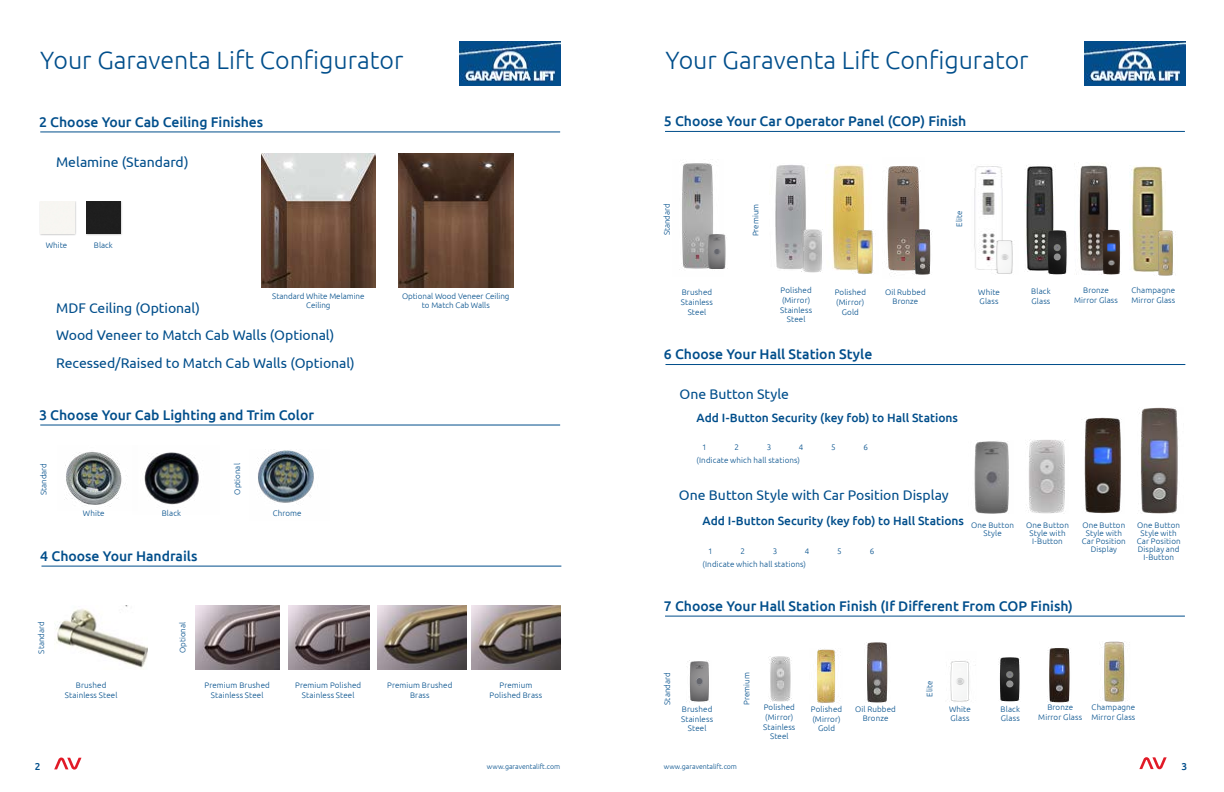
<style>
.page{position:relative;width:1224px;height:792px;background:#fff}
.page>*{position:absolute;margin:0;border:0;box-sizing:border-box;transform-origin:0 0}
.t1{font:300 25px "Ubuntu";color:#004e8b}
.t2{font:500 14px "Ubuntu";color:#004e8b}
.t3{font:14px/27.5px "Ubuntu";color:#004e8b}
.t4{font:500 12px "Ubuntu";color:#004e8b}
.t5{font:500 10px "Ubuntu";color:#004e8b}
.t6{font:300 8px/9.6px "Ubuntu";letter-spacing:.015em;color:#004e8b;text-align:center}
.t7{font:300 7px "Ubuntu";color:#004e8b}
</style>
<div class="page">
<svg style="left:1139px;top:757px;width:28px;height:12px"></svg>
<svg style="left:54px;top:758px;width:28px;height:12px"></svg>
<img style="left:1085px;top:41px;width:101px;height:44px">
<img style="left:459px;top:41px;width:102px;height:44px">
<hr style="left:40px;top:131px;width:520px;height:1px;background:#004e8b">
<div style="left:40px;top:201px;width:37px;height:35px;background:#000;opacity:.27"></div>
<img style="left:40px;top:201px;width:34px;height:32px">
<div style="left:86px;top:201px;width:37px;height:35px;background:#000;opacity:.27"></div>
<img style="left:86px;top:201px;width:34px;height:32px">
<img style="left:261px;top:153px;width:115px;height:134px">
<img style="left:398px;top:154px;width:115px;height:134px">
<hr style="left:40px;top:425px;width:520px;height:1px;background:#004e8b">
<img style="left:64px;top:452px;width:58px;height:55px">
<img style="left:144px;top:452px;width:55px;height:53px">
<img style="left:258px;top:450px;width:56px;height:54px">
<hr style="left:41px;top:566px;width:520px;height:1px;background:#004e8b">
<img style="left:56px;top:606px;width:92px;height:62px">
<img style="left:195px;top:606px;width:84px;height:63px">
<img style="left:289px;top:606px;width:81px;height:63px">
<img style="left:378px;top:606px;width:88px;height:63px">
<img style="left:472px;top:606px;width:89px;height:63px">
<hr style="left:665px;top:131px;width:520px;height:1px;background:#004e8b">
<img style="left:679px;top:162px;width:34px;height:108px">
<img style="left:706px;top:234px;width:21px;height:35px">
<img style="left:775px;top:165px;width:36px;height:105px">
<img style="left:831px;top:165px;width:34px;height:106px">
<img style="left:801px;top:230px;width:21px;height:43px">
<img style="left:852px;top:230px;width:21px;height:44px">
<img style="left:887px;top:166px;width:38px;height:109px">
<img style="left:913px;top:230px;width:19px;height:44px">
<img style="left:974px;top:166px;width:34px;height:104px">
<img style="left:1025px;top:165px;width:29px;height:106px">
<img style="left:1131px;top:166px;width:34px;height:105px">
<img style="left:990px;top:241px;width:23px;height:33px">
<img style="left:1046px;top:230px;width:21px;height:45px">
<img style="left:1153px;top:231px;width:21px;height:44px">
<img style="left:1079px;top:165px;width:32px;height:110px">
<img style="left:1102px;top:230px;width:19px;height:44px">
<hr style="left:665px;top:364px;width:520px;height:1px;background:#004e8b">
<img style="left:974px;top:441px;width:35px;height:73px">
<img style="left:1028px;top:440px;width:37px;height:73px">
<img style="left:1084px;top:418px;width:38px;height:96px">
<img style="left:1139px;top:407px;width:39px;height:106px">
<img style="left:686px;top:660px;width:24px;height:42px">
<img style="left:768px;top:657px;width:24px;height:44px">
<img style="left:817px;top:648px;width:24px;height:55px">
<img style="left:866px;top:643px;width:22px;height:59px">
<img style="left:950px;top:661px;width:20px;height:41px">
<img style="left:998px;top:657px;width:23px;height:44px">
<img style="left:1048px;top:648px;width:22px;height:54px">
<img style="left:1100px;top:642px;width:25px;height:60px">
<hr style="left:665px;top:616px;width:520px;height:1px;background:#004e8b">
<h1 class="t1" style="left:40px;top:45px;width:365px">Your Garaventa Lift Configurator</h1>
<h2 class="t2" style="left:39px;top:113px;width:226px">2 Choose Your Cab Ceiling Finishes</h2>
<h2 class="t3" style="left:56px;top:148px;width:134px">Melamine (Standard)</h2>
<p class="t6" style="left:46px;top:240px;width:23px">White</p>
<p class="t6" style="left:94px;top:240px;width:20px">Black</p>
<p class="t6" style="left:272px;top:291px;width:94px">Standard White Melamine<br>Ceiling</p>
<p class="t6" style="left:402px;top:291px;width:109px">Optional Wood Veneer Ceiling to Match Cab Walls</p>
<h2 class="t3" style="left:56px;top:294px;width:300px">MDF Ceiling (Optional)<br>Wood Veneer to Match Cab Walls (Optional)<br>Recessed/Raised to Match Cab Walls (Optional)</h2>
<h2 class="t2" style="left:39px;top:406px;width:276px">3 Choose Your Cab Lighting and Trim Color</h2>
<p class="t6" style="left:39px;top:495px;width:34px;rotate:-90deg">Standard</p>
<p class="t6" style="left:232px;top:495px;width:33px;rotate:-90deg">Optional</p>
<p class="t6" style="left:83px;top:509px;width:23px">White</p>
<p class="t6" style="left:162px;top:509px;width:21px">Black</p>
<p class="t6" style="left:273px;top:509px;width:30px">Chrome</p>
<h2 class="t2" style="left:40px;top:547px;width:159px">4 Choose Your Handrails</h2>
<p class="t6" style="left:36px;top:654px;width:34px;rotate:-90deg">Standard</p>
<p class="t6" style="left:178px;top:653px;width:33px;rotate:-90deg">Optional</p>
<p class="t6" style="left:65px;top:681px;width:54px">Brushed<br>Stainless Steel</p>
<p class="t6" style="left:205px;top:681px;width:67px">Premium Brushed<br>Stainless Steel</p>
<p class="t6" style="left:295px;top:681px;width:68px">Premium Polished<br>Stainless Steel</p>
<p class="t6" style="left:387px;top:681px;width:67px">Premium Brushed<br>Brass</p>
<p class="t6" style="left:490px;top:681px;width:54px">Premium<br>Polished Brass</p>
<h1 class="t1" style="left:665px;top:45px;width:365px">Your Garaventa Lift Configurator</h1>
<h2 class="t2" style="left:664px;top:112px;width:304px">5 Choose Your Car Operator Panel (COP) Finish</h2>
<p class="t6" style="left:662px;top:235px;width:34px;rotate:-90deg">Standard</p>
<p class="t6" style="left:751px;top:236px;width:34px;rotate:-90deg">Premium</p>
<p class="t6" style="left:954px;top:227px;width:17px;rotate:-90deg">Elite</p>
<p class="t6" style="left:681px;top:287px;width:34px">Brushed<br>Stainless<br>Steel</p>
<p class="t6" style="left:780px;top:286px;width:34px">Polished (Mirror)<br>Stainless<br>Steel</p>
<p class="t6" style="left:885px;top:287px;width:42px">Oil Rubbed<br>Bronze</p>
<p class="t6" style="left:835px;top:287px;width:33px">Polished (Mirror)<br>Gold</p>
<h2 class="t2" style="left:664px;top:346px;width:210px">6 Choose Your Hall Station Style</h2>
<h2 class="t3" style="left:679px;top:380px;width:111px">One Button Style</h2>
<h3 class="t4" style="left:697px;top:411px;width:263px">Add I-Button Security (key fob) to Hall Stations</h3>
<p class="t6" style="left:702px;top:442px;width:6px">1</p>
<p class="t6" style="left:735px;top:442px;width:6px">2</p>
<p class="t6" style="left:767px;top:442px;width:6px">3</p>
<p class="t6" style="left:799px;top:442px;width:6px">4</p>
<p class="t6" style="left:831px;top:442px;width:6px">5</p>
<p class="t6" style="left:863px;top:442px;width:6px">6</p>
<p class="t6" style="left:697px;top:456px;width:105px">(Indicate which hall stations)</p>
<h2 class="t3" style="left:679px;top:481px;width:271px">One Button Style with Car Position Display</h2>
<p class="t6" style="left:978px;top:287px;width:23px;text-align:left">White<br>Glass</p>
<p class="t6" style="left:1031px;top:286px;width:21px;text-align:left">Black<br>Glass</p>
<p class="t6" style="left:1074px;top:286px;width:45px">Bronze<br>Mirror Glass</p>
<p class="t6" style="left:1131px;top:285px;width:45px;line-height:10px;text-align:left">Champagne<br>Mirror Glass</p>
<h3 class="t4" style="left:703px;top:513px;width:263px">Add I-Button Security (key fob) to Hall Stations</h3>
<p class="t6" style="left:708px;top:546px;width:6px">1</p>
<p class="t6" style="left:741px;top:546px;width:6px">2</p>
<p class="t6" style="left:773px;top:546px;width:6px">3</p>
<p class="t6" style="left:805px;top:546px;width:6px">4</p>
<p class="t6" style="left:837px;top:546px;width:6px">5</p>
<p class="t6" style="left:703px;top:559px;width:105px">(Indicate which hall stations)</p>
<p class="t6" style="left:971px;top:521px;width:44px;line-height:8px">One Button<br>Style</p>
<p class="t6" style="left:1026px;top:521px;width:44px;line-height:8px">One Button<br>Style with<br>I-Button</p>
<p class="t6" style="left:1082px;top:521px;width:45px;line-height:8px">One Button<br>Style with<br>Car Position<br>Display</p>
<p class="t6" style="left:1137px;top:521px;width:45px;line-height:8px">One Button<br>Style with<br>Car Position<br>Display and<br>I-Button</p>
<h2 class="t2" style="left:664px;top:597px;width:411px">7 Choose Your Hall Station Finish (If Different From COP Finish)</h2>
<p class="t6" style="left:870px;top:546px;width:6px">6</p>
<p class="t6" style="left:662px;top:705px;width:34px;rotate:-90deg">Standard</p>
<p class="t6" style="left:741px;top:705px;width:34px;rotate:-90deg">Premium</p>
<p class="t6" style="left:925px;top:697px;width:17px;rotate:-90deg">Elite</p>
<p class="t6" style="left:811px;top:704px;width:33px">Polished (Mirror)<br>Gold</p>
<p class="t6" style="left:949px;top:704px;width:23px;text-align:left">White<br>Glass</p>
<p class="t6" style="left:1001px;top:704px;width:21px;text-align:left">Black<br>Glass</p>
<p class="t6" style="left:1038px;top:703px;width:45px">Bronze<br>Mirror Glass</p>
<p class="t6" style="left:1092px;top:702px;width:45px;line-height:10px;text-align:left">Champagne<br>Mirror Glass</p>
<p class="t6" style="left:681px;top:704px;width:34px">Brushed<br>Stainless<br>Steel</p>
<p class="t6" style="left:763px;top:703px;width:34px">Polished (Mirror)<br>Stainless<br>Steel</p>
<p class="t6" style="left:855px;top:704px;width:42px">Oil Rubbed<br>Bronze</p>
<p class="t5" style="left:35px;top:760px;width:7px">2</p>
<p class="t5" style="left:1181px;top:760px;width:7px">3</p>
<p class="t7" style="left:487px;top:762px;width:75px">www.garaventalift.com</p>
<p class="t7" style="left:664px;top:762px;width:75px">www.garaventalift.com</p>
</div>
